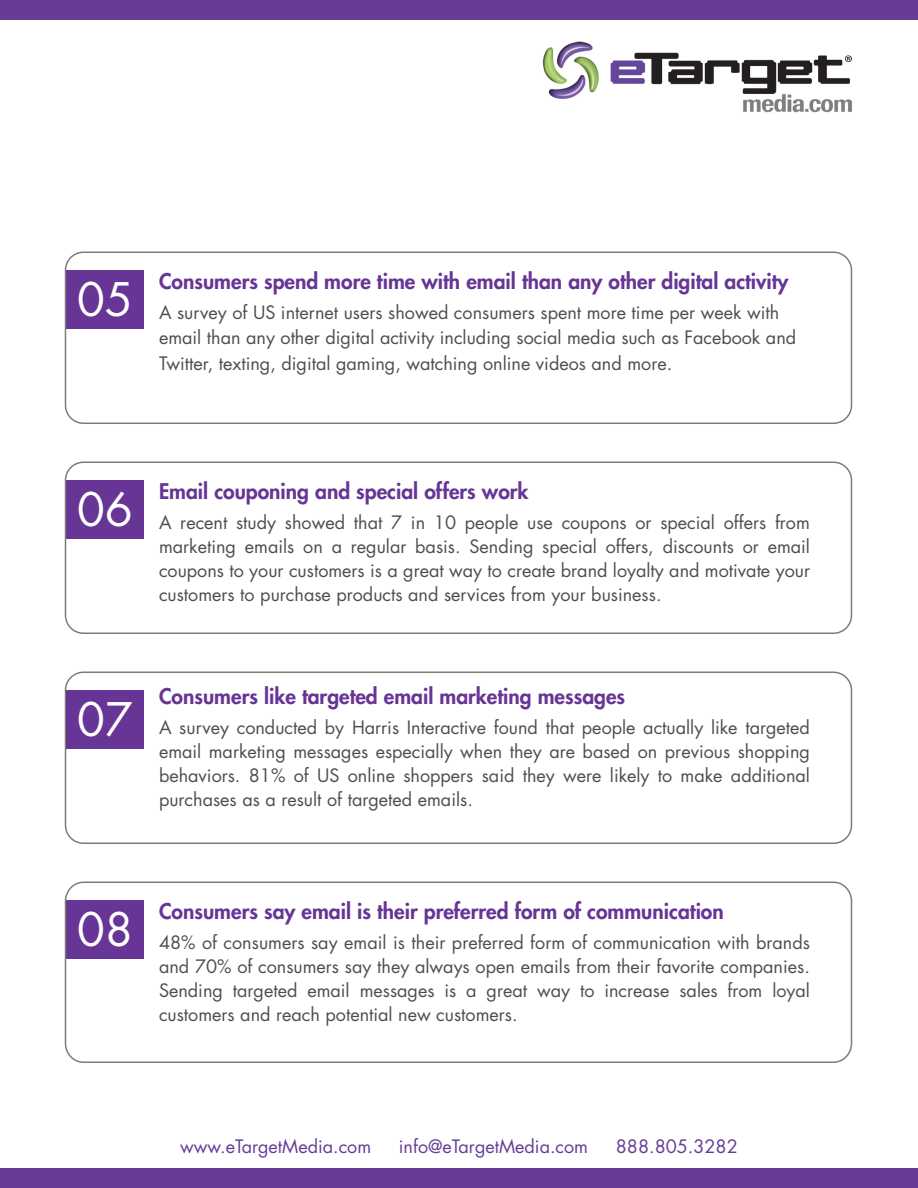
<style>
.page{position:relative;width:918px;height:1188px;background:#fff}
.page>*{position:absolute;margin:0;border:0;box-sizing:border-box;transform-origin:0 0}
.t1{font:45px "Futura";color:#fff}
.t2{font:800 21px "Futura";color:#663595}
.t3{font:18px/24px "Futura";color:#504d4d;text-align:justify}
.t4{font:18px "Futura";color:#663c97}
</style>
<div class="page">
<div style="left:0;top:0;width:918px;height:20px;background:#663c97"></div>
<div style="left:0;top:1168px;width:918px;height:20px;background:#663c97"></div>
<img style="left:542px;top:41px;width:311px;height:72px">
<div style="left:66px;top:270px;width:78px;height:59px;background:#663595"></div>
<div style="left:65px;top:252px;width:787px;height:172px;border:2px solid #7c7c7b;border-radius:18px"></div>
<div style="left:66px;top:480px;width:78px;height:59px;background:#663595"></div>
<div style="left:65px;top:462px;width:787px;height:172px;border:2px solid #7c7c7b;border-radius:18px"></div>
<div style="left:65px;top:672px;width:787px;height:172px;border:2px solid #7c7c7b;border-radius:18px"></div>
<div style="left:66px;top:690px;width:78px;height:59px;background:#663595"></div>
<div style="left:66px;top:900px;width:78px;height:59px;background:#663595"></div>
<div style="left:65px;top:882px;width:787px;height:181px;border:2px solid #7c7c7b;border-radius:18px"></div>
<h1 class="t1" style="left:77px;top:271px;width:57px">05</h1>
<p class="t2" style="left:159px;top:268px;width:631px">Consumers spend more time with email than any other digital activity</p>
<p class="t3" style="left:159px;top:299px;width:639px;line-height:25.5px;text-align:left">A survey of US internet users showed consumers spent more time per week with email than any other digital activity including social media such as Facebook and<br>Twitter, texting, digital gaming, watching online videos and more.</p>
<h1 class="t1" style="left:77px;top:481px;width:57px">06</h1>
<p class="t2" style="left:159px;top:478px;width:371px">Email couponing and special offers work</p>
<p class="t3" style="left:159px;top:510px;width:653px">A recent study showed that 7 in 10 people use coupons or special offers from marketing emails on a regular basis. Sending special offers, discounts or email coupons to your customers is a great way to create brand loyalty and motivate your customers to purchase products and services from your business.</p>
<h1 class="t1" style="left:77px;top:691px;width:57px">07</h1>
<p class="t2" style="left:159px;top:683px;width:468px">Consumers like targeted email marketing messages</p>
<p class="t3" style="left:159px;top:716px;width:652px">A survey conducted by Harris Interactive found that people actually like targeted email marketing messages especially when they are based on previous shopping behaviors. 81% of US online shoppers said they were likely to make additional purchases as a result of targeted emails.</p>
<h1 class="t1" style="left:77px;top:901px;width:57px">08</h1>
<p class="t2" style="left:159px;top:898px;width:566px">Consumers say email is their preferred form of communication</p>
<p class="t3" style="left:159px;top:930px;width:653px">48% of consumers say email is their preferred form of communication with brands and 70% of consumers say they always open emails from their favorite companies.<br>Sending targeted email messages is a great way to increase sales from loyal customers and reach potential new customers.</p>
<p class="t4" style="left:180px;top:1135px;width:193px">www.eTargetMedia.com</p>
<p class="t4" style="left:399px;top:1135px;width:191px">info@eTargetMedia.com</p>
<p class="t4" style="left:616px;top:1135px;width:123px">888.805.3282</p>
</div>
